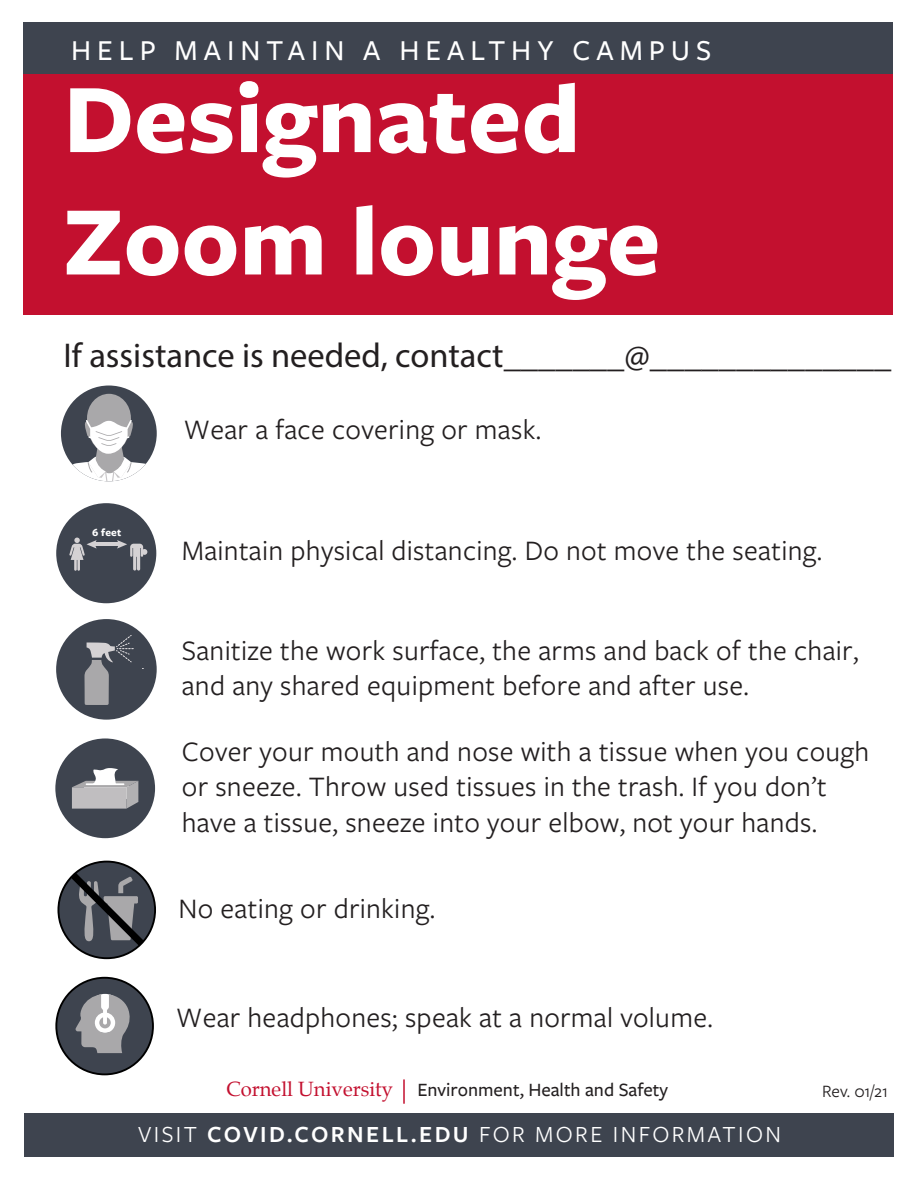
<style>
.page{position:relative;width:918px;height:1188px;background:#fff}
.page>*{position:absolute;margin:0;border:0;box-sizing:border-box;transform-origin:0 0}
.t1{font:700 102px/122.4px "Freight Sans Pro";color:#fff}
.t2{font:34.5px "Myriad Pro";color:#231f20}
.t3{font:500 30px "Freight Sans Pro";letter-spacing:.2em;color:#fff}
.t4{font:29.25px/35.1px "Freight Sans Pro";letter-spacing:.01em;color:#231f20}
.t5{font:24px "Freight Sans Pro";letter-spacing:.1em;color:#fff}
.t6{font:20.25px "Palatino";color:#c3102f}
.t7{font:500 19.5px "Freight Sans Pro";color:#231f20}
.t8{font:18px "Freight Sans Pro";letter-spacing:-.005em;color:#231f20}
.t9{font:700 10.95px "Freight Sans Pro";color:#fff}
.s1{font-weight:600}
</style>
<div class="page">
<hr style="left:403px;top:1079px;width:2px;height:25px;background:#c3102f">
<div style="left:23px;top:22px;width:870px;height:56px;background:#3e444f"></div>
<div style="left:23px;top:75px;width:870px;height:240px;background:#c3102f"></div>
<div style="left:55px;top:738px;width:100px;height:100px;background:#3e444f;border-radius:50%"></div>
<svg style="left:72px;top:768px;width:66px;height:41px"></svg>
<div style="left:56px;top:619px;width:101px;height:101px;background:#3e444f;border-radius:50%"></div>
<svg style="left:84px;top:635px;width:50px;height:70px"></svg>
<div style="left:56px;top:503px;width:100px;height:100px;background:#3e444f;border-radius:50%"></div>
<hr style="left:93px;top:542px;width:27px;height:4px;background:#d5d2d4">
<svg style="left:69px;top:538px;width:28px;height:33px"></svg>
<svg style="left:117px;top:540px;width:30px;height:31px"></svg>
<svg style="left:61px;top:386px;width:96px;height:95px"></svg>
<svg style="left:58px;top:862px;width:97px;height:96px"></svg>
<svg style="left:56px;top:978px;width:97px;height:96px"></svg>
<div style="left:24px;top:1114px;width:870px;height:43px;background:#3e444f"></div>
<p class="t3" style="left:71px;top:30px;width:642px">HELP MAIN T AIN A HEA L THY CAMPUS</p>
<p class="t1" style="left:64px;top:54px;width:599px">Designated<br>Zoom lounge</p>
<h1 class="t2" style="left:63px;top:334px;width:830px">If assistance is needed, contact_______@______________</h1>
<p class="t4" style="left:184px;top:410px;width:359px">Wear a face covering or mask.</p>
<p class="t9" style="left:92px;top:525px;width:30px">6 feet</p>
<p class="t4" style="left:182px;top:532px;width:642px">Maintain physical distancing. Do not move the seating.</p>
<p class="t4" style="left:182px;top:632px;width:678px">Sanitize the work surface, the arms and back of the chair, and any shared equipment before and after use.</p>
<p class="t4" style="left:182px;top:733px;width:689px">Cover your mouth and nose with a tissue when you cough or sneeze. Throw used tissues in the trash. If you don’t have a tissue, sneeze into your elbow, not your hands.</p>
<p class="t4" style="left:178px;top:890px;width:258px">No eating or drinking.</p>
<p class="t4" style="left:176px;top:999px;width:538px">Wear headphones; speak at a normal volume.</p>
<p class="t6" style="left:226px;top:1073px;width:168px">Cornell University</p>
<p class="t7" style="left:417px;top:1077px;width:252px">Environment, Health and Safety</p>
<p class="t8" style="left:822px;top:1079px;width:67px">Rev. 01/21</p>
<p class="t5" style="left:138px;top:1118px;width:645px">VISIT <span class="s1">COVID.CORNELL.EDU</span> FOR MORE INFORMATION</p>
</div>
